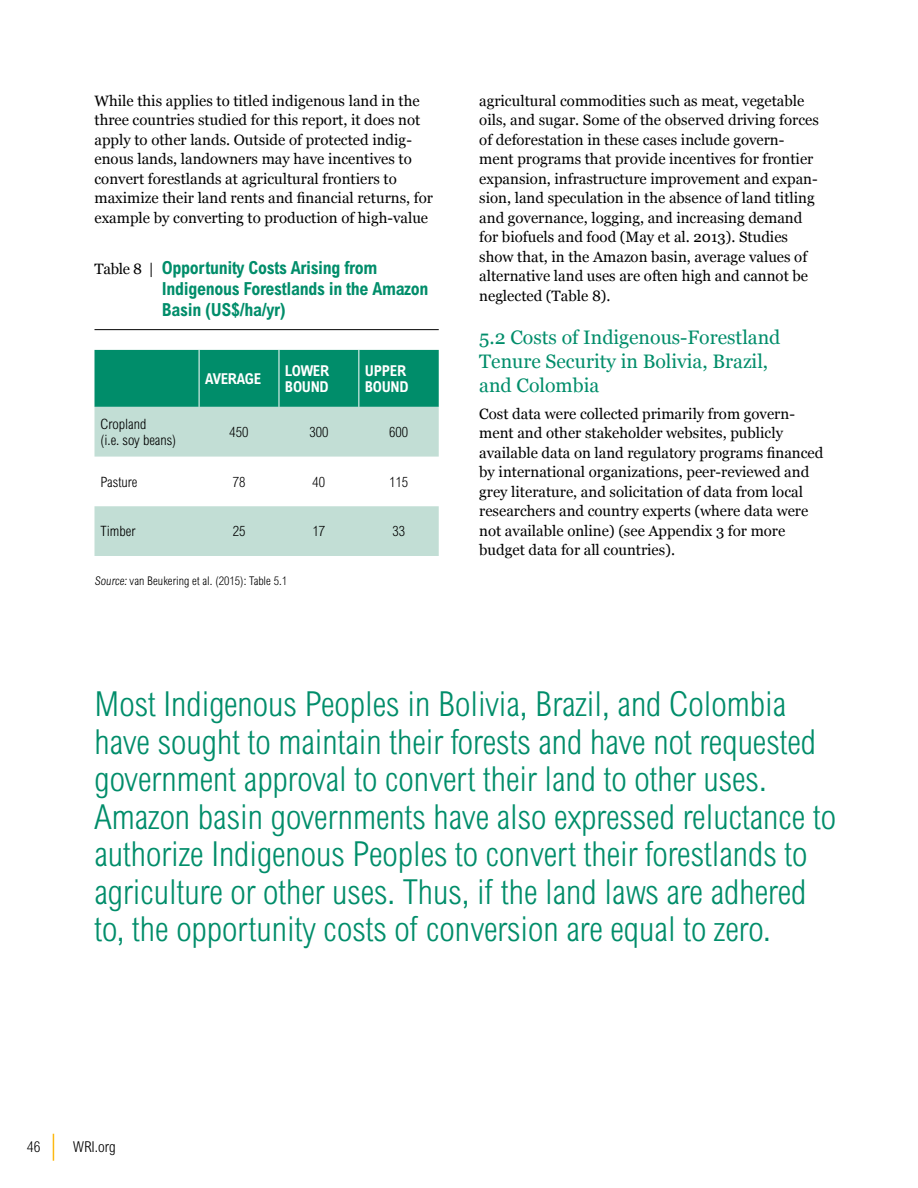
<style>
.page{position:relative;width:918px;height:1188px;background:#fff}
.page>*{position:absolute;margin:0;border:0;box-sizing:border-box;transform-origin:0 0}
.t1{font:300 condensed 34.5px/37.5px "Arial MT Std";color:#008d6a}
.t2{font:19.5px/24px "Georgia";color:#008d6a}
.t3{font:700 condensed 18px/21px "Arial MT Std";letter-spacing:-.02em;color:#008d6a}
.t4{font:15px/19.5px "Georgia";color:#000}
.t5{font:700 condensed 15px/16.5px "Arial MT Std";letter-spacing:-.02em;color:#fff}
.t6{font:300 condensed 15px "Arial MT Std";color:#000}
.t7{font:300 condensed 14.25px/16.5px "Arial MT Std";color:#000}
.t8{font:300 condensed 12px "Arial MT Std";letter-spacing:.005em;color:#000}
.s1{font-family:"Georgia";font-weight:400;font-stretch:normal;font-size:15px;color:#000}
</style>
<div class="page">
<svg style="left:53px;top:1134px;width:1px;height:27px"></svg>
<hr style="left:94px;top:329px;width:345px;height:1px;background:#000">
<div style="left:94px;top:350px;width:345px;height:57px;background:#008d6a"></div>
<svg style="left:94px;top:407px;width:345px;height:149px;fill:#c2ded5"></svg>
<hr style="left:199px;top:350px;width:1px;height:57px;background:#fff">
<hr style="left:279px;top:350px;width:1px;height:57px;background:#fff">
<hr style="left:359px;top:350px;width:1px;height:57px;background:#fff">
<p class="t4" style="left:94px;top:90px;width:340px">While this applies to titled indigenous land in the three countries studied for this report, it does not apply to other lands. Outside of protected indig&shy;enous lands, landowners may have incentives to convert forestlands at agricultural frontiers to maximize their land rents and financial returns, for example by converting to production of high-value</p>
<p class="t3" style="left:162px;top:257px;width:268px;text-indent:-67px"><span class="s1">Table 8 |</span> Opportunity Costs Arising from<br>Indigenous Forestlands in the Amazon<br>Basin (US$/ha/yr)</p>
<p class="t5" style="left:205px;top:370px;width:58px">AVERAGE</p>
<p class="t5" style="left:285px;top:362px;width:46px">LOWER<br>BOUND</p>
<p class="t5" style="left:365px;top:362px;width:45px">UPPER<br>BOUND</p>
<p class="t7" style="left:100px;top:415px;width:77px">Cropland<br>(i.e. soy beans)</p>
<p class="t7" style="left:230px;top:424px;width:20px">450</p>
<p class="t7" style="left:309px;top:424px;width:20px">300</p>
<p class="t7" style="left:389px;top:424px;width:20px">600</p>
<p class="t7" style="left:100px;top:473px;width:38px">Pasture</p>
<p class="t7" style="left:233px;top:473px;width:14px">78</p>
<p class="t7" style="left:313px;top:473px;width:14px">40</p>
<p class="t7" style="left:389px;top:473px;width:20px">115</p>
<p class="t7" style="left:100px;top:523px;width:36px">Timber</p>
<p class="t7" style="left:233px;top:523px;width:14px">25</p>
<p class="t7" style="left:313px;top:523px;width:14px">17</p>
<p class="t7" style="left:392px;top:523px;width:14px">33</p>
<p class="t8" style="left:94px;top:574px;width:194px">Source: van Beukering et al. (2015): Table 5.1</p>
<p class="t4" style="left:479px;top:90px;width:341px">agricultural commodities such as meat, vegetable oils, and sugar. Some of the observed driving forces of deforestation in these cases include govern&shy;ment programs that provide incentives for frontier expansion, infrastructure improvement and expan&shy;sion, land speculation in the absence of land titling and governance, logging, and increasing demand for biofuels and food (May et al. 2013). Studies show that, in the Amazon basin, average values of alternative land uses are often high and cannot be neglected (Table 8).</p>
<h2 class="t2" style="left:479px;top:325px;width:303px">5.2 Costs of Indigenous-Forestland<br>Tenure Security in Bolivia, Brazil, and Colombia</h2>
<p class="t4" style="left:479px;top:403px;width:346px">Cost data were collected primarily from govern&shy;ment and other stakeholder websites, publicly available data on land regulatory programs financed by international organizations, peer-reviewed and grey literature, and solicitation of data from local researchers and country experts (where data were not available online) (see Appendix 3 for more budget data for all countries).</p>
<p class="t1" style="left:94px;top:685px;width:743px">Most Indigenous Peoples in Bolivia, Brazil, and Colombia have sought to maintain their forests and have not requested government approval to convert their land to other uses.<br>Amazon basin governments have also expressed reluctance to authorize Indigenous Peoples to convert their forestlands to agriculture or other uses. Thus, if the land laws are adhered to, the opportunity costs of conversion are equal to zero.</p>
<p class="t6" style="left:27px;top:1139px;width:15px">46</p>
<p class="t6" style="left:73px;top:1139px;width:44px">WRI.org</p>
</div>
